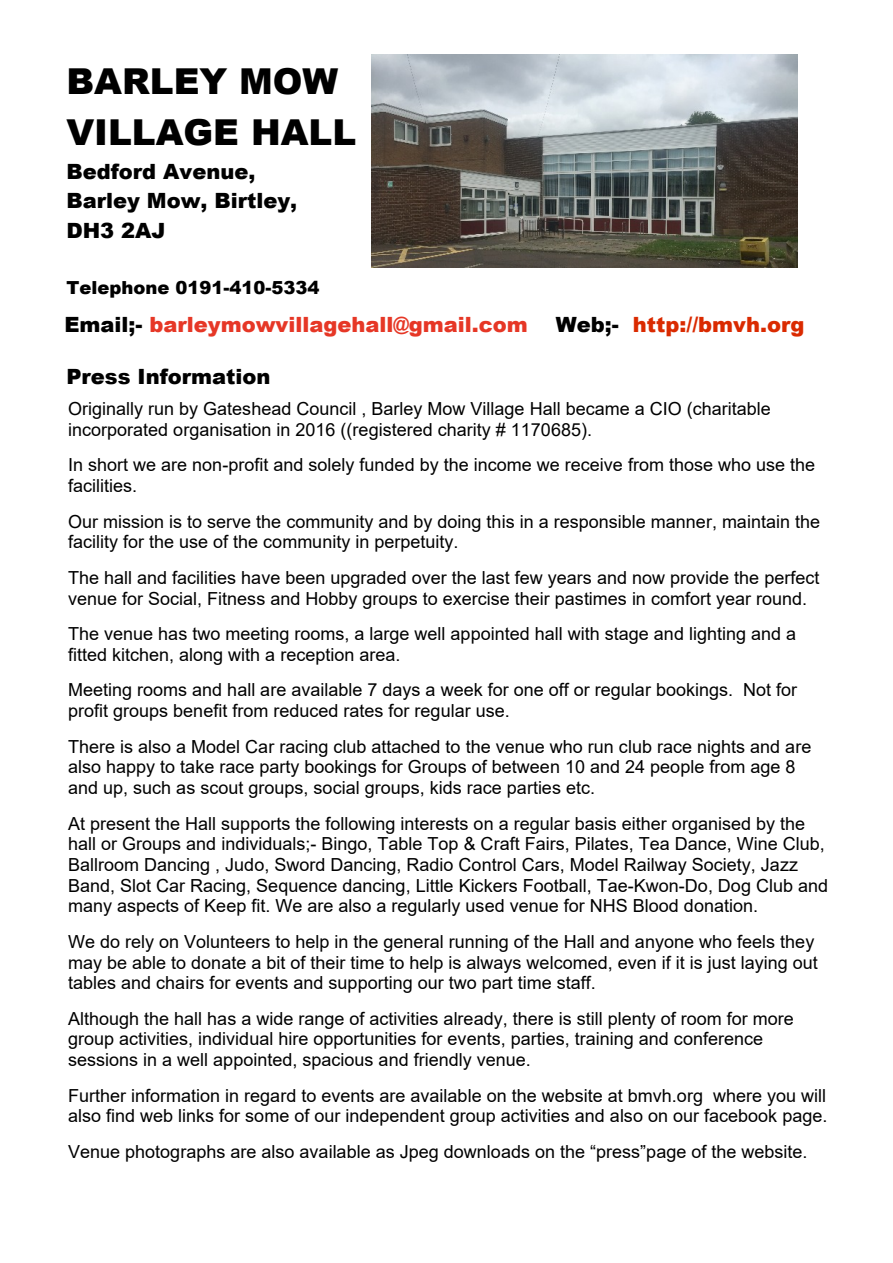
<style>
.page{position:relative;width:893px;height:1263px;background:#fff}
.page>*{position:absolute;margin:0;border:0;box-sizing:border-box;transform-origin:0 0}
.t1{font:900 35.7px/50.4px "Arial";color:#000}
.t2{font:900 21px/29.7px "Arial";color:#000}
.t3{font:900 21px "Arial";color:#e63726}
.t4{font:900 21px "Arial";color:#da2a00}
.t5{font:18px/20.7px "Arial";color:#000}
.t6{font:900 18px "Arial";color:#000}
.s1{color:#000}
</style>
<div class="page">
<img style="left:372px;top:55px;width:426px;height:213px">
<h1 class="t1" style="left:66px;top:60px;width:291px">BARLEY MOW<br>VILLAGE HALL</h1>
<p class="t2" style="left:66px;top:159px;width:232px">Bedford Avenue,<br>Barley Mow, Birtley,<br>DH3 2AJ</p>
<p class="t6" style="left:66px;top:281px;width:255px">Telephone 0191-410-5334</p>
<p class="t3" style="left:64px;top:317px;width:465px"><span class="s1">Email;-</span> barleymowvillagehall@gmail.com</p>
<p class="t4" style="left:556px;top:317px;width:250px"><span class="s1">Web;-</span> http://bmvh.org</p>
<p class="t2" style="left:66px;top:364px;width:206px">Press Information</p>
<p class="t5" style="left:68px;top:400px;width:704px">Originally run by Gateshead Council , Barley Mow Village Hall became a CIO (charitable incorporated organisation in 2016 ((registered charity # 1170685).</p>
<p class="t5" style="left:68px;top:456px;width:749px">In short we are non-profit and solely funded by the income we receive from those who use the facilities.</p>
<p class="t5" style="left:68px;top:512px;width:753px">Our mission is to serve the community and by doing this in a responsible manner, maintain the facility for the use of the community in perpetuity.</p>
<p class="t5" style="left:68px;top:569px;width:753px">The hall and facilities have been upgraded over the last few years and now provide the perfect venue for Social, Fitness and Hobby groups to exercise their pastimes in comfort year round.</p>
<p class="t5" style="left:68px;top:625px;width:730px">The venue has two meeting rooms, a large well appointed hall with stage and lighting and a fitted kitchen, along with a reception area.</p>
<p class="t5" style="left:68px;top:681px;width:731px">Meeting rooms and hall are available 7 days a week for one off or regular bookings. Not for profit groups benefit from reduced rates for regular use.</p>
<p class="t5" style="left:68px;top:738px;width:745px">There is also a Model Car racing club attached to the venue who run club race nights and are also happy to take race party bookings for Groups of between 10 and 24 people from age 8 and up, such as scout groups, social groups, kids race parties etc.</p>
<p class="t5" style="left:68px;top:815px;width:762px">At present the Hall supports the following interests on a regular basis either organised by the hall or Groups and individuals;- Bingo, Table Top &amp; Craft Fairs, Pilates, Tea Dance, Wine Club, Ballroom Dancing , Judo, Sword Dancing, Radio Control Cars, Model Railway Society, Jazz Band, Slot Car Racing, Sequence dancing, Little Kickers Football, Tae-Kwon-Do, Dog Club and many aspects of Keep fit. We are also a regularly used venue for NHS Blood donation.</p>
<p class="t5" style="left:68px;top:933px;width:751px">We do rely on Volunteers to help in the general running of the Hall and anyone who feels they may be able to donate a bit of their time to help is always welcomed, even if it is just laying out tables and chairs for events and supporting our two part time staff.</p>
<p class="t5" style="left:68px;top:1010px;width:727px">Although the hall has a wide range of activities already, there is still plenty of room for more group activities, individual hire opportunities for events, parties, training and conference sessions in a well appointed, spacious and friendly venue.</p>
<p class="t5" style="left:68px;top:1087px;width:761px">Further information in regard to events are available on the website at bmvh.org where you will also find web links for some of our independent group activities and also on our facebook page.</p>
<p class="t5" style="left:68px;top:1143px;width:741px">Venue photographs are also available as Jpeg downloads on the “press”page of the website.</p>
</div>
